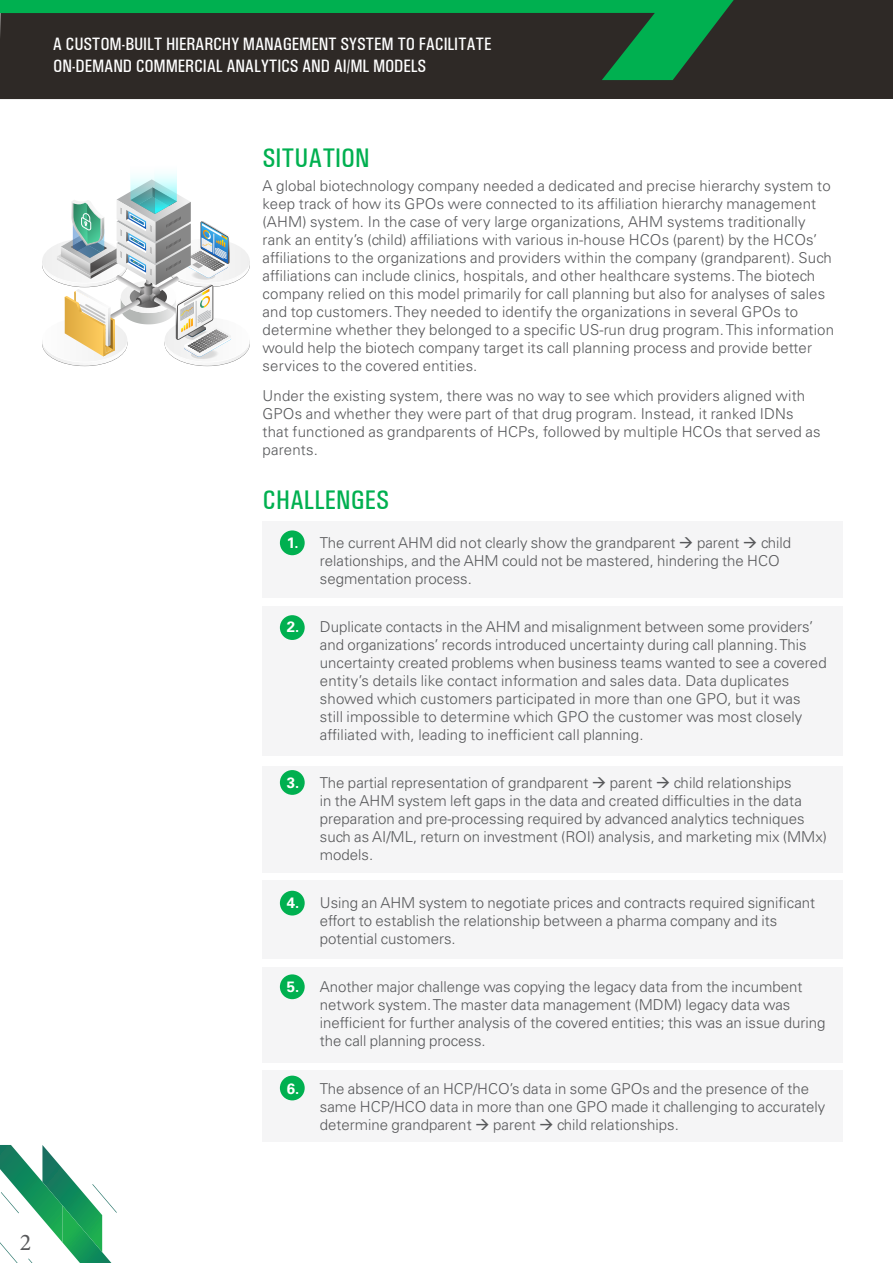
<style>
.page{position:relative;width:893px;height:1263px;background:#fff}
.page>*{position:absolute;margin:0;border:0;box-sizing:border-box;transform-origin:0 0}
.t1{font:500 condensed 27px "Univers";color:#00b050}
.t2{font:24px "Minion Pro";color:#57585a}
.t3{font:500 condensed 18px/21.6px "Univers";letter-spacing:-.01em;color:#fff}
.Body_Text{font:300 15px/18px "Univers LT Std";color:#57585a}
.s1{font-weight:700;color:#fff}
</style>
<div class="page">
<svg style="left:0;top:1145px;width:117px;height:118px"></svg>
<div style="left:0;top:0;width:893px;height:99px;background:#2e2926"></div>
<svg style="left:0;top:0;width:743px;height:80px;background:#234930"></svg>
<div style="left:262px;top:521px;width:580px;height:77px;background:#f5f5f6"></div>
<div style="left:262px;top:766px;width:580px;height:106px;background:#f5f5f6"></div>
<div style="left:262px;top:880px;width:580px;height:79px;background:#f5f5f6"></div>
<div style="left:262px;top:966px;width:580px;height:96px;background:#f5f5f6"></div>
<div style="left:262px;top:1071px;width:580px;height:71px;background:#f5f5f6"></div>
<div style="left:262px;top:606px;width:580px;height:149px;background:#f5f5f6"></div>
<div style="left:280px;top:530px;width:25px;height:25px;background:#00b050;border-radius:50%"></div>
<div style="left:280px;top:615px;width:25px;height:25px;background:#00b050;border-radius:50%"></div>
<div style="left:280px;top:770px;width:25px;height:25px;background:#00b050;border-radius:50%"></div>
<div style="left:280px;top:891px;width:25px;height:24px;background:#00b050;border-radius:50%"></div>
<div style="left:280px;top:974px;width:25px;height:25px;background:#00b050;border-radius:50%"></div>
<div style="left:280px;top:1075px;width:25px;height:25px;background:#00b050;border-radius:50%"></div>
<svg style="left:42px;top:171px;width:208px;height:195px"></svg>
<p class="t3" style="left:53px;top:33px;width:440px">A CUSTOM-BUILT HIERARCHY MANAGEMENT SYSTEM TO FACILITATE<br>ON-DEMAND COMMERCIAL ANALYTICS AND AI/ML MODELS</p>
<p class="t1" style="left:263px;top:141px;width:108px">SITUATION</p>
<p class="Body_Text" style="left:263px;top:176px;width:573px">A global biotechnology company needed a dedicated and precise hierarchy system to keep track of how its GPOs were connected to its affiliation hierarchy management (AHM) system. In the case of very large organizations, AHM systems traditionally rank an entity’s (child) affiliations with various in-house HCOs (parent) by the HCOs’ affiliations to the organizations and providers within the company (grandparent). Such affiliations can include clinics, hospitals, and other healthcare systems. The biotech company relied on this model primarily for call planning but also for analyses of sales and top customers. They needed to identify the organizations in several GPOs to determine whether they belonged to a specific US-run drug program. This information would help the biotech company target its call planning process and provide better services to the covered entities.</p>
<p class="Body_Text" style="left:263px;top:386px;width:559px">Under the existing system, there was no way to see which providers aligned with GPOs and whether they were part of that drug program. Instead, it ranked IDNs that functioned as grandparents of HCPs, followed by multiple HCOs that served as parents.</p>
<p class="t1" style="left:263px;top:483px;width:128px">CHALLENGES</p>
<p class="Body_Text" style="left:320px;top:533px;width:473px;text-indent:-33px"><span class="s1">1.</span> The current AHM did not clearly show the grandparent → parent → child relationships, and the AHM could not be mastered, hindering the HCO segmentation process.</p>
<p class="Body_Text" style="left:320px;top:617px;width:508px;text-indent:-33px"><span class="s1">2.</span> Duplicate contacts in the AHM and misalignment between some providers’ and organizations’ records introduced uncertainty during call planning. This uncertainty created problems when business teams wanted to see a covered entity’s details like contact information and sales data. Data duplicates showed which customers participated in more than one GPO, but it was still impossible to determine which GPO the customer was most closely affiliated with, leading to inefficient call planning.</p>
<p class="Body_Text" style="left:320px;top:773px;width:509px;text-indent:-33px"><span class="s1">3.</span> The partial representation of grandparent → parent → child relationships<br>in the AHM system left gaps in the data and created difficulties in the data preparation and pre-processing required by advanced analytics techniques such as AI/ML, return on investment (ROI) analysis, and marketing mix (MMx) models.</p>
<p class="Body_Text" style="left:320px;top:893px;width:497px;text-indent:-33px"><span class="s1">4.</span> Using an AHM system to negotiate prices and contracts required significant effort to establish the relationship between a pharma company and its potential customers.</p>
<p class="Body_Text" style="left:320px;top:977px;width:507px;text-indent:-33px"><span class="s1">5.</span> Another major challenge was copying the legacy data from the incumbent network system. The master data management (MDM) legacy data was inefficient for further analysis of the covered entities; this was an issue during the call planning process.</p>
<p class="Body_Text" style="left:320px;top:1079px;width:507px;text-indent:-33px"><span class="s1">6.</span> The absence of an HCP/HCO’s data in some GPOs and the presence of the same HCP/HCO data in more than one GPO made it challenging to accurately determine grandparent → parent → child relationships.</p>
<h2 class="t2" style="left:20px;top:1226px;width:13px">2</h2>
</div>
